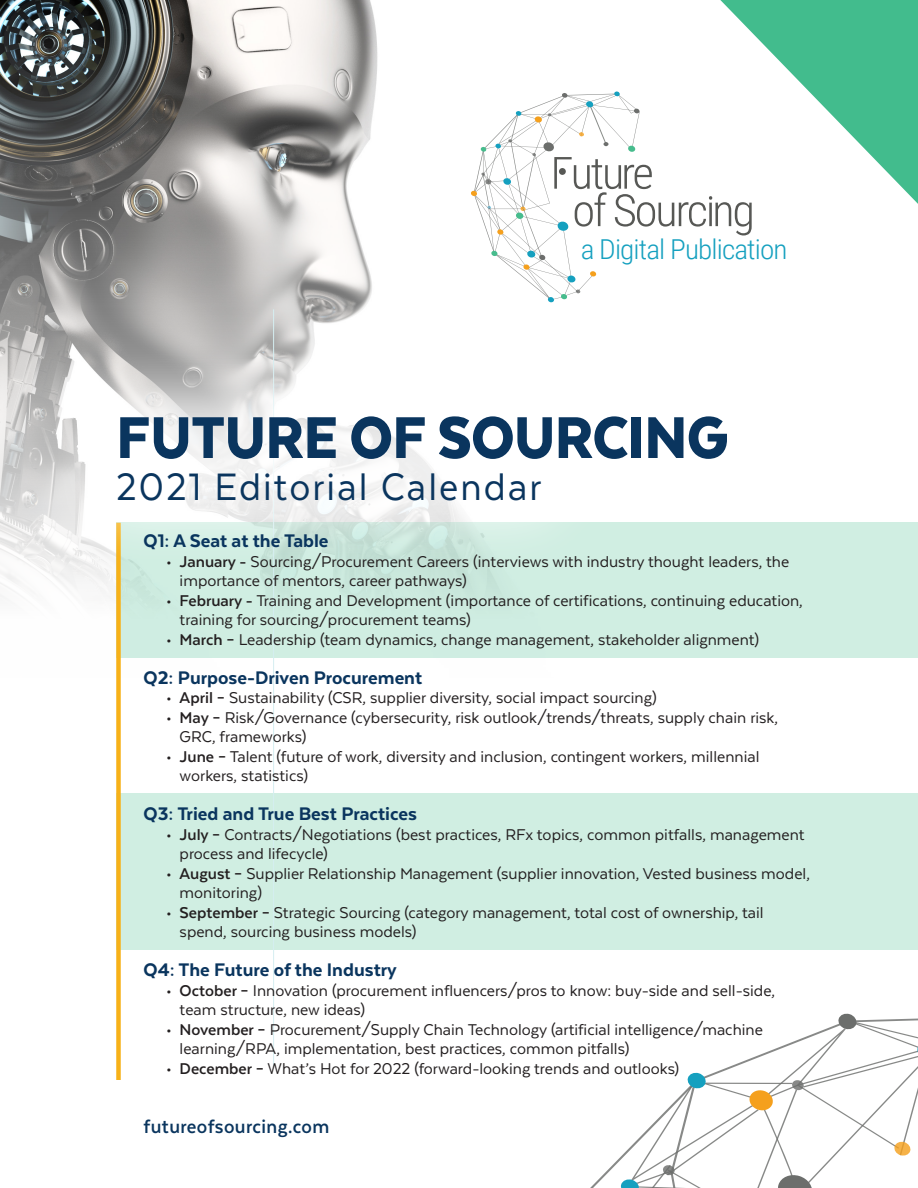
<style>
.page{position:relative;width:918px;height:1188px;background:#fff}
.page>*{position:absolute;margin:0;border:0;box-sizing:border-box;transform-origin:0 0}
.t1{font:900 67.95px "Texta";letter-spacing:-.01em;color:#0a355e;scale:.95 1}
.t2{font:44.1px "Texta";letter-spacing:.05em;color:#0a355e;scale:.95 1}
.t3{font:300 27.45px "Roboto Condensed";letter-spacing:-.03em;color:#15a0bf;scale:1.06 1}
.t4{font:700 22.05px "Texta";letter-spacing:.02em;color:#0a355e;scale:.95 1}
.t5{font:800 21px "Texta";color:#0a355e}
.t6{font:18px/19.5px "Texta";color:#231f20}
.s1{font-weight:700}
</style>
<div class="page">
<img style="left:0;top:0;width:378px;height:597px">
<div style="left:116px;top:523px;width:802px;height:135px;background:#d0eee2"></div>
<div style="left:116px;top:793px;width:802px;height:156px;background:#d0eee2"></div>
<div style="left:116px;top:523px;width:5px;height:557px;background:#f7b118"></div>
<hr style="left:273px;top:309px;width:1px;height:757px;background:#d5eef1">
<div style="left:49px;top:347px;width:747px;height:223px;background:#fff;opacity:.75"></div>
<svg style="left:471px;top:0;width:447px;height:303px"></svg>
<div style="left:559px;top:168px;width:7px;height:7px;background:#575855;border-radius:50%"></div>
<svg style="left:590px;top:1013px;width:328px;height:175px"></svg>
<h3 class="t3" style="left:581px;top:230px;width:197px">a Digital Publication</h3>
<h1 class="t1" style="left:116px;top:402px;width:646px">FUTURE OF SOURCING</h1>
<h2 class="t2" style="left:116px;top:464px;width:449px">2021 Editorial Calendar</h2>
<p class="t5" style="left:144px;top:530px;width:186px">Q1: A Seat at the Table</p>
<p class="t6" style="left:180px;top:552px;width:611px;text-indent:-14px"><span class="s1">• January -</span> Sourcing/Procurement Careers (interviews with industry thought leaders, the importance of mentors, career pathways)</p>
<p class="t6" style="left:180px;top:590px;width:625px;text-indent:-14px"><span class="s1">• February -</span> Training and Development (importance of certifications, continuing education, training for sourcing/procurement teams)</p>
<p class="t6" style="left:166px;top:629px;width:595px"><span class="s1">• March –</span> Leadership (team dynamics, change management, stakeholder alignment)</p>
<p class="t5" style="left:144px;top:667px;width:280px">Q2: Purpose-Driven Procurement</p>
<p class="t6" style="left:166px;top:688px;width:492px"><span class="s1">• April –</span> Sustainability (CSR, supplier diversity, social impact sourcing)</p>
<p class="t6" style="left:180px;top:708px;width:600px;text-indent:-14px"><span class="s1">• May –</span> Risk/Governance (cybersecurity, risk outlook/trends/threats, supply chain risk,<br>GRC, frameworks)</p>
<p class="t6" style="left:180px;top:746px;width:581px;text-indent:-14px"><span class="s1">• June –</span> Talent (future of work, diversity and inclusion, contingent workers, millennial workers, statistics)</p>
<p class="t5" style="left:144px;top:803px;width:275px">Q3: Tried and True Best Practices</p>
<p class="t6" style="left:180px;top:825px;width:627px;text-indent:-14px"><span class="s1">• July –</span> Contracts/Negotiations (best practices, RFx topics, common pitfalls, management process and lifecycle)</p>
<p class="t6" style="left:180px;top:863px;width:632px;text-indent:-14px"><span class="s1">• August –</span> Supplier Relationship Management (supplier innovation, Vested business model, monitoring)</p>
<p class="t6" style="left:180px;top:902px;width:586px;text-indent:-14px"><span class="s1">• September –</span> Strategic Sourcing (category management, total cost of ownership, tail spend, sourcing business models)</p>
<p class="t5" style="left:144px;top:959px;width:255px">Q4: The Future of the Industry</p>
<p class="t6" style="left:180px;top:981px;width:597px;text-indent:-14px"><span class="s1">• October –</span> Innovation (procurement influencers/pros to know: buy-side and sell-side, team structure, new ideas)</p>
<p class="t6" style="left:180px;top:1019px;width:585px;text-indent:-14px"><span class="s1">• November –</span> Procurement/Supply Chain Technology (artificial intelligence/machine learning/RPA, implementation, best practices, common pitfalls)</p>
<p class="t6" style="left:166px;top:1058px;width:515px"><span class="s1">• December –</span> What’s Hot for 2022 (forward-looking trends and outlooks)</p>
<p class="t4" style="left:144px;top:1115px;width:197px">futureofsourcing.com</p>
</div>
